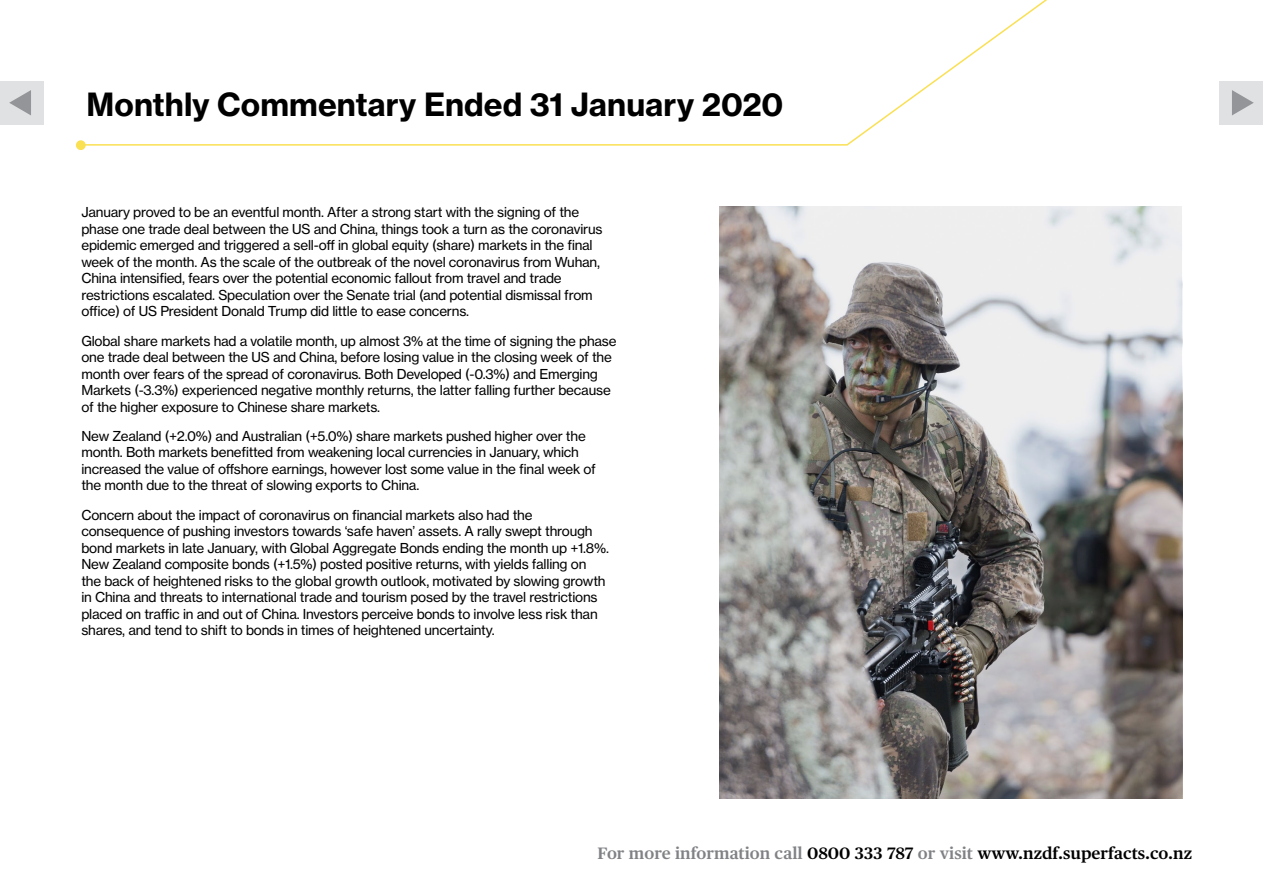
<style>
.page{position:relative;width:1263px;height:893px;background:#fff}
.page>*{position:absolute;margin:0;border:0;box-sizing:border-box;transform-origin:0 0}
.t1{font:700 31.5px "Haas Grot Text 75";color:#000}
.t2{font:600 16.5px "Publico Text";color:#000}
.t3{font:13.5px/16.5px "Haas Grot Text 55 Roman";letter-spacing:-.015em;color:#000}
.s1{color:#808285}
</style>
<div class="page">
<div style="left:0;top:81px;width:43px;height:43px;background:#e0e1e2"></div>
<svg style="left:9px;top:90px;width:22px;height:25px"></svg>
<svg style="left:86px;top:0;width:1177px;height:146px"></svg>
<div style="left:76px;top:140px;width:10px;height:10px;background:#fae053;border-radius:50%"></div>
<img style="left:720px;top:206px;width:462px;height:592px">
<h1 class="t1" style="left:87px;top:85px;width:698px">Monthly Commentary Ended 31 January 2020</h1>
<p class="t3" style="left:81px;top:204px;width:522px">January proved to be an eventful month. After a strong start with the signing of the phase one trade deal between the US and China, things took a turn as the coronavirus epidemic emerged and triggered a sell-off in global equity (share) markets in the final week of the month. As the scale of the outbreak of the novel coronavirus from Wuhan, China intensified, fears over the potential economic fallout from travel and trade restrictions escalated. Speculation over the Senate trial (and potential dismissal from office) of US President Donald Trump did little to ease concerns.</p>
<p class="t3" style="left:81px;top:332px;width:537px">Global share markets had a volatile month, up almost 3% at the time of signing the phase one trade deal between the US and China, before losing value in the closing week of the month over fears of the spread of coronavirus. Both Developed (-0.3%) and Emerging Markets (-3.3%) experienced negative monthly returns, the latter falling further because of the higher exposure to Chinese share markets.</p>
<p class="t3" style="left:81px;top:428px;width:516px">New Zealand (+2.0%) and Australian (+5.0%) share markets pushed higher over the month. Both markets benefitted from weakening local currencies in January, which increased the value of offshore earnings, however lost some value in the final week of the month due to the threat of slowing exports to China.</p>
<p class="t3" style="left:81px;top:506px;width:529px">Concern about the impact of coronavirus on financial markets also had the consequence of pushing investors towards ‘safe haven’ assets. A rally swept through bond markets in late January, with Global Aggregate Bonds ending the month up +1.8%.<br>New Zealand composite bonds (+1.5%) posted positive returns, with yields falling on the back of heightened risks to the global growth outlook, motivated by slowing growth in China and threats to international trade and tourism posed by the travel restrictions placed on traffic in and out of China. Investors perceive bonds to involve less risk than shares, and tend to shift to bonds in times of heightened uncertainty.</p>
<p class="t2" style="left:597px;top:844px;width:596px"><span class="s1">For more information call</span> 0800 333 787 <span class="s1">or visit</span> www.nzdf.superfacts.co.nz</p>
</div>
